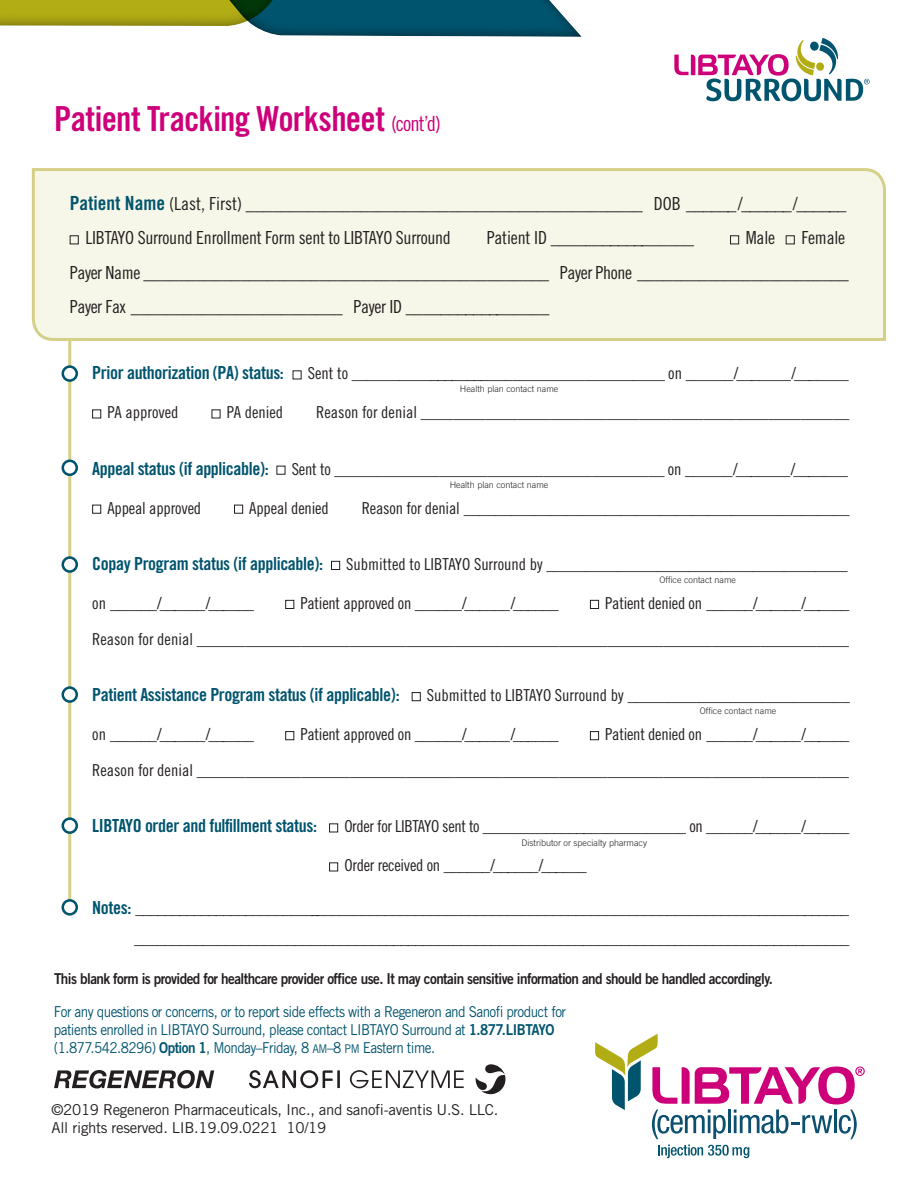
<style>
.page{position:relative;width:918px;height:1188px;background:#fff}
.page>*{position:absolute;margin:0;border:0;box-sizing:border-box;transform-origin:0 0}
.HEADLINE{font:34.5px "Trade Gothic LT Std Bd Cn 20";letter-spacing:-.02em;color:#cd007a}
.t1{font:18px "Trade Gothic LT Std";color:#231f20}
.t2{font:18px "Trade Gothic LT Std Bd Cn 20";letter-spacing:-.02em;color:#00546e}
.t3{font:18px/34.5px "Trade Gothic LT Std Cn 18";letter-spacing:-.015em;color:#231f20}
.t4{font:16.5px/36px "Trade Gothic LT Std";color:#231f20;text-align:right}
.t5{font:16.5px "Trade Gothic LT Std Cn 18";letter-spacing:-.01em;color:#231f20}
.DISCLAIMER{font:15px/18px "Trade Gothic LT Std";letter-spacing:-.04em;color:#00546e;scale:.9 1}
.DISCLAIMER-2{font:15px "Trade Gothic LT Std Bd 2";letter-spacing:-.04em;color:#231f20;scale:.9 1}
.BULLET_COPY{font:15px/18px "Trade Gothic LT Std";letter-spacing:-.02em;color:#231f20}
.t6{font:300 9px "Trade Gothic LT Std";color:#231f20}
.s1{font-family:"Trade Gothic LT Std Cn 18";font-size:21px}
.s2{font-family:"Trade Gothic LT Std Bd Cn 20";font-size:19.5px;color:#00546e}
.s3{font-family:"Trade Gothic LT Std"}
.s4{font-family:"Trade Gothic LT Std Cn 18"}
.s5{font-family:"Trade Gothic LT Std Bd Cn 20";font-size:18px;color:#00546e}
.s6{font-family:"Trade Gothic LT Std Bd 2"}
.s7{font-size:12px}
</style>
<div class="page">
<svg style="left:54px;top:1070px;width:160px;height:19px"></svg>
<svg style="left:249px;top:1070px;width:91px;height:18px"></svg>
<svg style="left:350px;top:1070px;width:114px;height:18px"></svg>
<svg style="left:476px;top:1064px;width:29px;height:30px"></svg>
<hr style="left:68px;top:341px;width:3px;height:566px;background:#d5d088">
<div style="left:92px;top:409px;width:9px;height:9px;border:1px solid #231f20"></div>
<div style="left:277px;top:466px;width:8px;height:9px;border:1px solid #231f20"></div>
<div style="left:92px;top:505px;width:9px;height:9px;border:1px solid #231f20"></div>
<div style="left:234px;top:505px;width:9px;height:9px;border:1px solid #231f20"></div>
<div style="left:331px;top:561px;width:9px;height:9px;border:1px solid #231f20"></div>
<div style="left:285px;top:600px;width:9px;height:9px;border:1px solid #231f20"></div>
<div style="left:590px;top:600px;width:9px;height:9px;border:1px solid #231f20"></div>
<div style="left:412px;top:692px;width:9px;height:9px;border:1px solid #231f20"></div>
<div style="left:285px;top:731px;width:9px;height:9px;border:1px solid #231f20"></div>
<div style="left:590px;top:731px;width:9px;height:9px;border:1px solid #231f20"></div>
<div style="left:329px;top:823px;width:9px;height:9px;border:1px solid #231f20"></div>
<div style="left:329px;top:862px;width:9px;height:9px;border:1px solid #231f20"></div>
<div style="left:31px;top:168px;width:855px;height:174px;background:#f7f7e9"></div>
<div style="left:70px;top:235px;width:9px;height:9px;border:1px solid #231f20"></div>
<div style="left:730px;top:235px;width:9px;height:9px;border:1px solid #231f20"></div>
<div style="left:786px;top:235px;width:9px;height:9px;border:1px solid #231f20"></div>
<div style="left:63px;top:367px;width:14px;height:14px;background:#fff;border-radius:50%"></div>
<div style="left:62px;top:365px;width:16px;height:17px;border:3px solid #00546e;border-radius:50%"></div>
<div style="left:63px;top:461px;width:14px;height:14px;background:#fff;border-radius:50%"></div>
<div style="left:62px;top:460px;width:16px;height:16px;border:3px solid #00546e;border-radius:50%"></div>
<div style="left:63px;top:558px;width:14px;height:14px;background:#fff;border-radius:50%"></div>
<div style="left:62px;top:556px;width:16px;height:17px;border:3px solid #00546e;border-radius:50%"></div>
<div style="left:63px;top:819px;width:14px;height:14px;background:#fff;border-radius:50%"></div>
<div style="left:62px;top:817px;width:16px;height:17px;border:3px solid #00546e;border-radius:50%"></div>
<div style="left:63px;top:688px;width:14px;height:14px;background:#fff;border-radius:50%"></div>
<div style="left:62px;top:686px;width:16px;height:17px;border:3px solid #00546e;border-radius:50%"></div>
<div style="left:63px;top:900px;width:14px;height:14px;background:#fff;border-radius:50%"></div>
<div style="left:62px;top:899px;width:16px;height:17px;border:3px solid #00546e;border-radius:50%"></div>
<svg style="left:674px;top:38px;width:196px;height:63px"></svg>
<svg style="left:658px;top:1145px;width:91px;height:13px"></svg>
<svg style="left:595px;top:1034px;width:270px;height:105px"></svg>
<svg style="left:194px;top:168px;width:399px;height:11px;background:#edecce"></svg>
<svg style="left:316px;top:0;width:266px;height:37px;background:#155f75"></svg>
<svg style="left:0;top:0;width:316px;height:36px"></svg>
<p class="HEADLINE" style="left:54px;top:98px;width:389px">Patient Tracking Worksheet <span class="s1">(cont’d)</span></p>
<p class="t3" style="left:86px;top:186px;width:763px;text-indent:-16px"><span class="s2">Patient Name</span> (Last, First) <span class="s3">_____________________________________________</span> DOB <span class="s3">______/______/______<br></span>LIBTAYO Surround Enrollment Form sent to LIBTAYO Surround</p>
<p class="t1" style="left:487px;top:227px;width:209px"><span class="s4">Patient ID</span> _________________</p>
<p class="t3" style="left:746px;top:220px;width:31px">Male</p>
<p class="t3" style="left:802px;top:220px;width:45px">Female</p>
<p class="t1" style="left:70px;top:262px;width:781px"><span class="s4">Payer Name</span> ______________________________________________ <span class="s4">Payer Phone</span> ________________________</p>
<p class="t1" style="left:70px;top:296px;width:481px"><span class="s4">Payer Fax</span> ________________________ <span class="s4">Payer ID</span> _________________</p>
<p class="t2" style="left:92px;top:362px;width:193px">Prior authorization (PA) status:</p>
<p class="t5" style="left:308px;top:364px;width:542px">Sent to ________________________________________ on ______/_______/_______</p>
<p class="t5" style="left:107px;top:403px;width:73px">PA approved</p>
<p class="t5" style="left:227px;top:403px;width:58px">PA denied</p>
<p class="t4" style="left:316px;top:394px;width:535px"><span class="s4">Reason for denial</span> _____________________________________________________</p>
<p class="t6" style="left:460px;top:384px;width:100px">Health plan contact name</p>
<p class="t2" style="left:92px;top:457px;width:178px">Appeal status (if applicable):</p>
<p class="t5" style="left:292px;top:459px;width:558px">Sent to _________________________________________ on ______/_______/_______</p>
<p class="t5" style="left:107px;top:498px;width:95px">Appeal approved</p>
<p class="t5" style="left:249px;top:498px;width:81px">Appeal denied</p>
<p class="t4" style="left:362px;top:490px;width:490px"><span class="s4">Reason for denial</span> _________________________________________________</p>
<p class="t6" style="left:450px;top:479px;width:100px">Health plan contact name</p>
<p class="t2" style="left:92px;top:553px;width:232px">Copay Program status (if applicable):</p>
<p class="t5" style="left:346px;top:554px;width:503px">Submitted to LIBTAYO Surround by ______________________________________</p>
<p class="t5" style="left:92px;top:593px;width:163px">on ______/______/______</p>
<p class="t5" style="left:300px;top:593px;width:260px">Patient approved on ______/______/______</p>
<p class="t6" style="left:660px;top:574px;width:78px">Office contact name</p>
<p class="t4" style="left:92px;top:585px;width:759px"><span class="s4">Patient denied on ______/______/______<br>Reason for denial</span> _________________________________________________________________________________</p>
<p class="t2" style="left:92px;top:684px;width:309px">Patient Assistance Program status (if applicable):</p>
<p class="t5" style="left:427px;top:685px;width:425px">Submitted to LIBTAYO Surround by ____________________________</p>
<p class="t5" style="left:92px;top:724px;width:163px">on ______/______/______</p>
<p class="t5" style="left:300px;top:724px;width:260px">Patient approved on ______/______/______</p>
<p class="t6" style="left:700px;top:706px;width:78px">Office contact name</p>
<p class="t4" style="left:92px;top:716px;width:759px"><span class="s4">Patient denied on ______/______/______<br>Reason for denial</span> _________________________________________________________________________________</p>
<p class="t2" style="left:92px;top:815px;width:226px">LIBTAYO order and fulfillment status:</p>
<p class="t5" style="left:344px;top:817px;width:506px">Order for LIBTAYO sent to __________________________ on ______/______/______</p>
<p class="t5" style="left:344px;top:856px;width:244px">Order received on ______/______/______</p>
<p class="t4" style="left:92px;top:890px;width:758px"><span class="s5">Notes:</span> _______________________________________________________________________________________________</p>
<p class="t4" style="left:134px;top:920px;width:717px">______________________________________________________________________________________________</p>
<p class="t6" style="left:522px;top:837px;width:127px">Distributor or specialty pharmacy</p>
<p class="DISCLAIMER-2" style="left:54px;top:969px;width:800px">This blank form is provided for healthcare provider office use. It may contain sensitive information and should be handled accordingly.</p>
<p class="DISCLAIMER" style="left:54px;top:1003px;width:571px">For any questions or concerns, or to report side effects with a Regeneron and Sanofi product for patients enrolled in LIBTAYO Surround, please contact LIBTAYO Surround at <span class="s6">1.877.LIBTAYO </span>(1.877.542.8296) <span class="s6">Option 1</span>, Monday–Friday, 8 <span class="s7">AM</span>–8 <span class="s7">PM</span> Eastern time.</p>
<p class="BULLET_COPY" style="left:52px;top:1101px;width:448px">©2019 Regeneron Pharmaceuticals, Inc., and sanofi-aventis U.S. LLC.<br>All rights reserved. LIB.19.09.0221 10/19</p>
</div>
